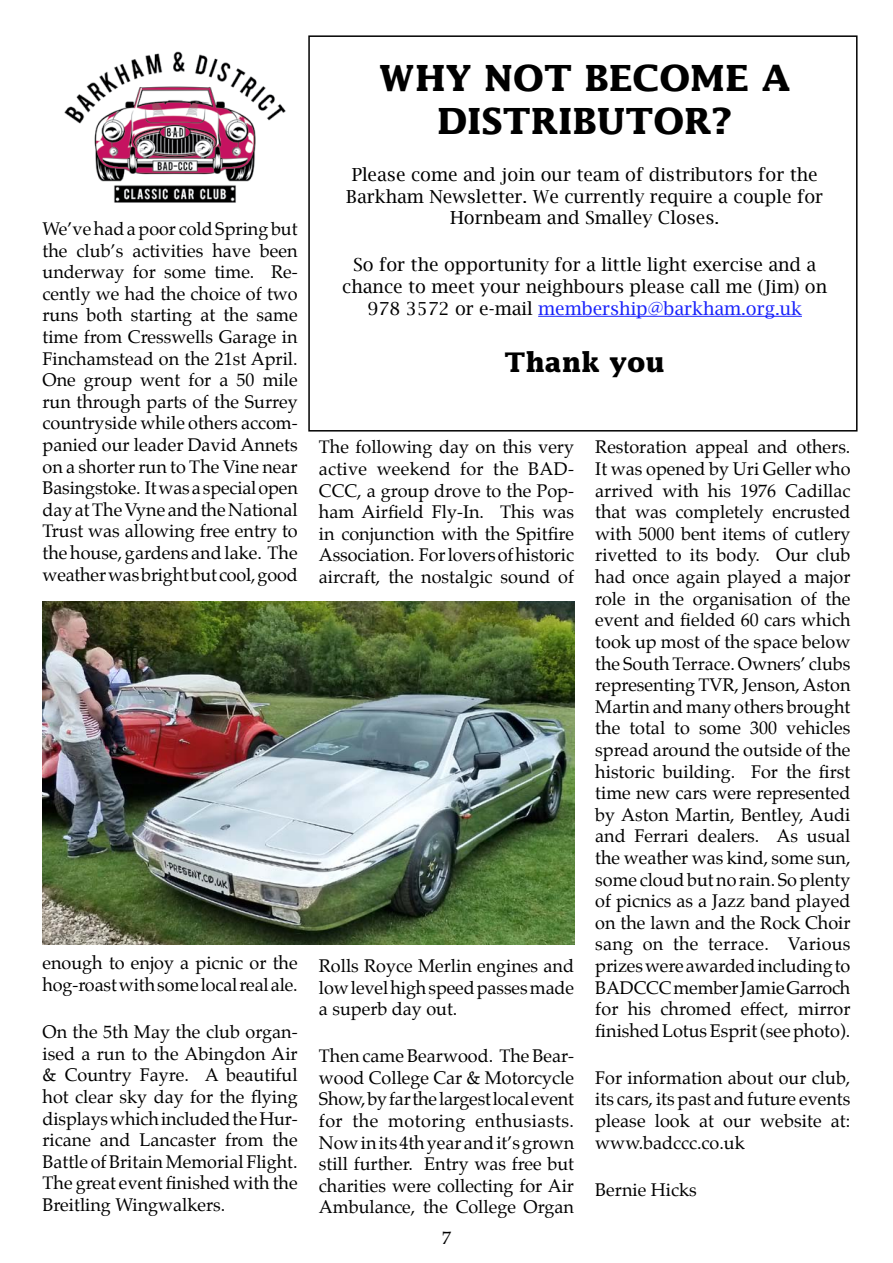
<style>
.page{position:relative;width:893px;height:1263px;background:#fff}
.page>*{position:absolute;margin:0;border:0;box-sizing:border-box;transform-origin:0 0}
.t1{font:700 36px/43.2px "Lucida";color:#000;text-align:center}
.t2{font:700 27px "Lucida";color:#000}
.t3{font:18px/21.6px "Palatino";color:#000;text-align:justify}
.t4{font:18px/21.6px "Lucida Bright";color:#000;text-align:center}
.s1{color:#1922fb}
</style>
<div class="page">
<hr style="left:538px;top:316px;width:264px;height:1px;background:#1922fb">
<div style="left:308px;top:35px;width:549px;height:397px;border:2px solid #000"></div>
<img style="left:64px;top:51px;width:222px;height:152px">
<img style="left:43px;top:601px;width:532px;height:343px">
<p class="t3" style="left:43px;top:218px;width:257px">We’ve hada poor cold Spring but the club’s activities have been underway for some time. Re&shy;cently we had the choice of two runs both starting at the same time from Cresswells Garage in Finchamstead on the 21st April.<br>One group went for a 50 mile run through parts of the Surrey countryside while others accom&shy;panied our leader David Annets on a shorter run to The Vine near Basingstoke. It was a special open day at The Vyne andthe National Trust was allowing free entry to the house, gardens and lake. The weather was bright but cool, good</p>
<p class="t3" style="left:43px;top:952px;width:257px">enough to enjoy a picnic or the hog-roast with some local real ale.</p>
<p class="t3" style="left:43px;top:1021px;width:257px">On the 5th May the club organ&shy;ised a run to the Abingdon Air &amp; Country Fayre. A beautiful hot clear sky day for the flying displays which included the Hur&shy;ricane and Lancaster from the Battle of Britain Memorial Flight.<br>The great event finished with the Breitling Wingwalkers.</p>
<h1 class="t1" style="left:379px;top:55px;width:413px">WHY NOT BECOME A<br>DISTRIBUTOR?</h1>
<p class="t4" style="left:346px;top:164px;width:478px">Please come and join our team of distributors for the<br>Barkham Newsletter. We currently require a couple for<br>Hornbeam and Smalley Closes.</p>
<p class="t4" style="left:342px;top:254px;width:486px">So for the opportunity for a little light exercise and a chance to meet your neighbours please call me (Jim) on<br>978 3572 or e-mail <span class="s1">membership@barkham.org.uk</span></p>
<h2 class="t2" style="left:504px;top:346px;width:162px">Thank you</h2>
<p class="t3" style="left:319px;top:436px;width:257px">The following day on this very active weekend for the BAD-CCC, a group drove to the Pop&shy;ham Airfield Fly-In. This was in conjunction with the Spitfire Association. For lovers ofhistoric aircraft, the nostalgic sound of</p>
<p class="t3" style="left:319px;top:955px;width:257px">Rolls Royce Merlin engines and low level high speed passes made a superb day out.</p>
<p class="t3" style="left:319px;top:1045px;width:257px">Then came Bearwood. The Bear&shy;wood College Car &amp; Motorcycle Show, by far the largest local event for the motoring enthusiasts.<br>Now in its 4th year and it’s grown still further. Entry was free but charities were collecting for Air Ambulance, the College Organ</p>
<p class="t3" style="left:442px;top:1227px;width:10px">7</p>
<p class="t3" style="left:595px;top:436px;width:257px">Restoration appeal and others.<br>It was opened by Uri Geller who arrived with his 1976 Cadillac that was completely encrusted with 5000 bent items of cutlery rivetted to its body. Our club had once again played a major role in the organisation of the event and fielded 60 cars which took up most of the space below the South Terrace. Owners’ clubs representing TVR, Jenson, Aston Martin and many others brought the total to some 300 vehicles spread around the outside of the historic building. For the first time new cars were represented by Aston Martin, Bentley, Audi and Ferrari dealers. As usual the weather was kind, some sun, some cloud but no rain. So plenty of picnics as a Jazz band played on the lawn and the Rock Choir sang on the terrace. Various prizes were awarded includingto BADCCC memberJamie Garroch for his chromed effect, mirror finishedLotus Esprit (see photo).</p>
<p class="t3" style="left:595px;top:1067px;width:257px">For information about our club, its cars, its past and future events please look at our website at: www.badccc.co.uk</p>
<p class="t3" style="left:595px;top:1179px;width:103px">Bernie Hicks</p>
</div>
